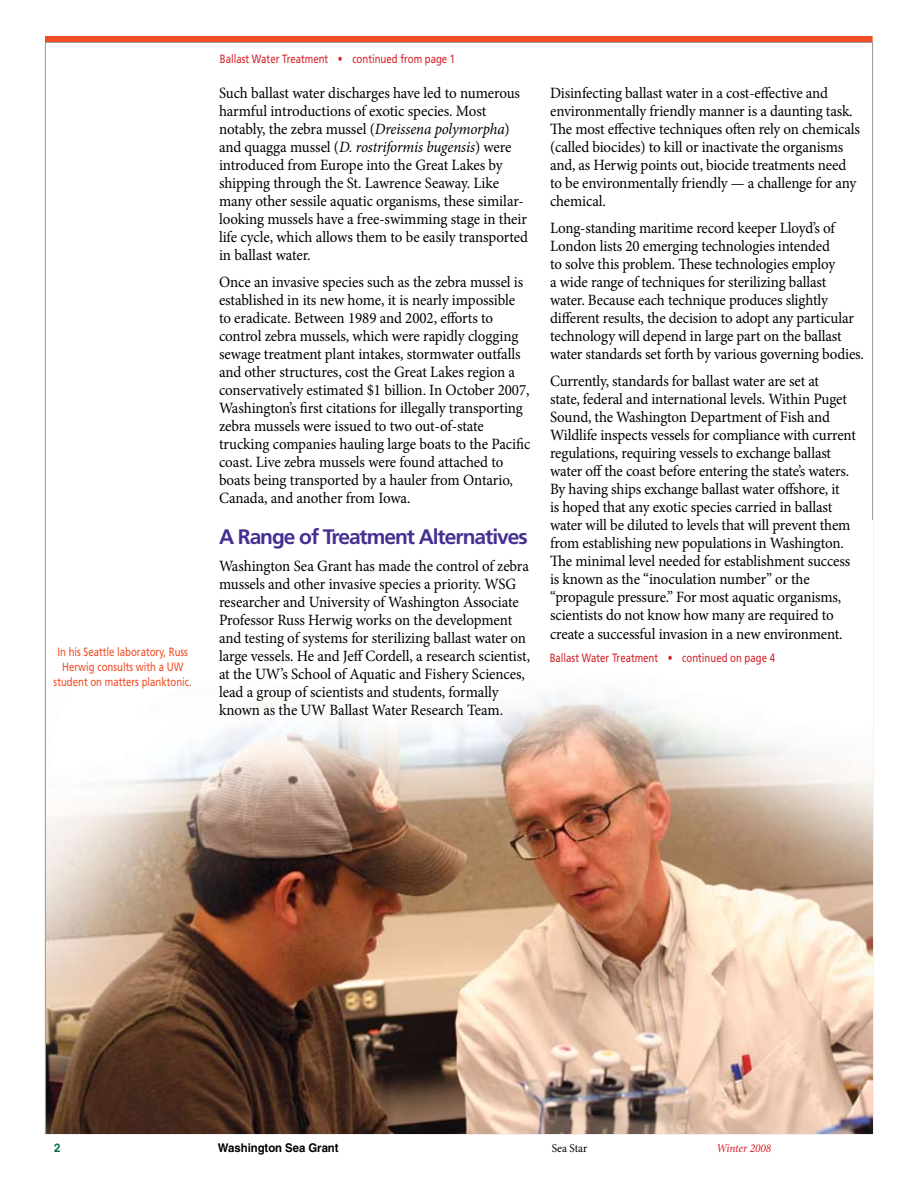
<style>
.page{position:relative;width:918px;height:1188px;background:#fff}
.page>*{position:absolute;margin:0;border:0;box-sizing:border-box;transform-origin:0 0}
.t1{font:700 21px "Frutiger LT Std";letter-spacing:-.05em;color:#472f92}
.t2{font:15.75px/18px "Minion Pro";letter-spacing:-.01em;color:#000;scale:.95 1}
.t3{font:12px "Frutiger LT Std";color:#d2232a;scale:.8 1}
.t4{font:12px/15px "Frutiger LT Std";color:#f04d27;text-align:center;scale:.8 1}
.t5{font:700 12px "Helvetica";letter-spacing:-.005em;color:#000;scale:.95 1}
.t6{font:italic 12px "Minion Pro";letter-spacing:-.01em;color:#d2232a;scale:.95 1}
.t7{font:12px "Minion Pro";color:#000;scale:.95 1}
.t8{font:700 12px "Helvetica";color:#006f45;scale:.95 1}
.s1{font-style:italic}
</style>
<div class="page">
<div style="left:45px;top:36px;width:828px;height:6px;background:#f04d27"></div>
<img style="left:46px;top:693px;width:826px;height:441px">
<p class="t4" style="left:54px;top:644px;width:174px">In his Seattle laboratory, Russ<br>Herwig consults with a UW student on matters planktonic.</p>
<p class="t3" style="left:220px;top:52px;width:296px">Ballast Water Treatment • continued from page 1</p>
<p class="t2" style="left:219px;top:84px;width:327px">Such ballast water discharges have led to numerous harmful introductions of exotic species. Most notably, the zebra mussel (<span class="s1">Dreissena polymorpha</span>) and quagga mussel (<span class="s1">D. rostriformis bugensis</span>) were introduced from Europe into the Great Lakes by shipping through the St. Lawrence Seaway. Like many other sessile aquatic organisms, these similar&shy;looking mussels have a free-swimming stage in their life cycle, which allows them to be easily transported in ballast water.</p>
<p class="t2" style="left:219px;top:274px;width:329px">Once an invasive species such as the zebra mussel is established in its new home, it is nearly impossible to eradicate. Between 1989 and 2002, efforts to control zebra mussels, which were rapidly clogging sewage treatment plant intakes, stormwater outfalls and other structures, cost the Great Lakes region a conservatively estimated $1 billion. In October 2007, Washington’s first citations for illegally transporting zebra mussels were issued to two out-of-state trucking companies hauling large boats to the Pacific coast. Live zebra mussels were found attached to boats being transported by a hauler from Ontario, Canada, and another from Iowa.</p>
<h1 class="t1" style="left:219px;top:524px;width:310px">A Range of Treatment Alternatives</h1>
<p class="t2" style="left:219px;top:557px;width:329px">Washington Sea Grant has made the control of zebra mussels and other invasive species a priority. WSG researcher and University of Washington Associate Professor Russ Herwig works on the development and testing of systems for sterilizing ballast water on large vessels. He and Jeff Cordell, a research scientist, at the UW’s School of Aquatic and Fishery Sciences, lead a group of scientists and students, formally known as the UW Ballast Water Research Team.</p>
<p class="t2" style="left:550px;top:84px;width:328px">Disinfecting ballast water in a cost-effective and environmentally friendly manner is a daunting task.<br>The most effective techniques often rely on chemicals (called biocides) to kill or inactivate the organisms and, as Herwig points out, biocide treatments need to be environmentally friendly — a challenge for any chemical.</p>
<p class="t2" style="left:550px;top:220px;width:332px">Long-standing maritime record keeper Lloyd’s of London lists 20 emerging technologies intended<br>to solve this problem. These technologies employ<br>a wide range of techniques for sterilizing ballast water. Because each technique produces slightly different results, the decision to adopt any particular technology will depend in large part on the ballast water standards set forth by various governing bodies.</p>
<p class="t2" style="left:550px;top:373px;width:323px">Currently, standards for ballast water are set at<br>state, federal and international levels. Within Puget Sound, the Washington Department of Fish and Wildlife inspects vessels for compliance with current regulations, requiring vessels to exchange ballast water off the coast before entering the state’s waters.<br>By having ships exchange ballast water offshore, it<br>is hoped that any exotic species carried in ballast water will be diluted to levels that will prevent them from establishing new populations in Washington.<br>The minimal level needed for establishment success is known as the “inoculation number” or the “propagule pressure.” For most aquatic organisms, scientists do not know how many are required to create a successful invasion in a new environment.</p>
<p class="t3" style="left:550px;top:651px;width:283px">Ballast Water Treatment • continued on page 4</p>
<p class="t8" style="left:54px;top:1141px;width:8px">2</p>
<p class="t5" style="left:218px;top:1141px;width:129px">Washington Sea Grant</p>
<p class="t7" style="left:552px;top:1140px;width:39px">Sea Star</p>
<p class="t6" style="left:716px;top:1140px;width:59px">Winter 2008</p>
</div>
